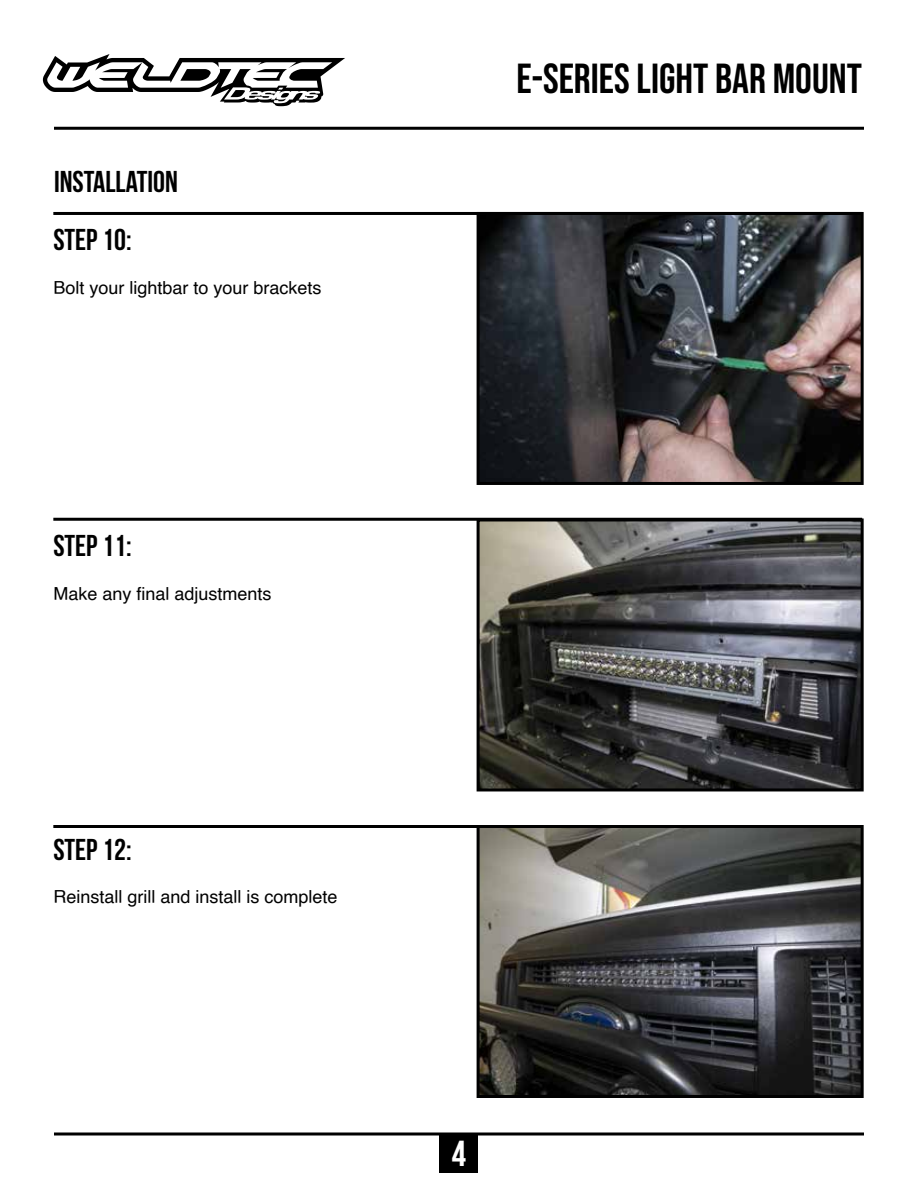
<style>
.page{position:relative;width:918px;height:1188px;background:#fff}
.page>*{position:absolute;margin:0;border:0;box-sizing:border-box;transform-origin:0 0}
.t1{font:42px "Bebas Neue";color:#000}
.t2{font:700 36px "Bebas Neue";color:#fff}
.t3{font:700 30px "Bebas Neue";color:#000}
.t4{font:18px "Helvetica";color:#000}
</style>
<div class="page">
<div style="left:440px;top:1134px;width:38px;height:38px;background:#000"></div>
<svg style="left:43px;top:54px;width:302px;height:52px"></svg>
<hr style="left:54px;top:127px;width:810px;height:3px;background:#000">
<hr style="left:54px;top:1132px;width:810px;height:3px;background:#000">
<img style="left:481px;top:829px;width:379px;height:265px">
<div style="left:477px;top:825px;width:387px;height:273px;border:3px solid #000"></div>
<img style="left:481px;top:522px;width:379px;height:265px">
<div style="left:477px;top:518px;width:387px;height:273px;border:3px solid #000"></div>
<img style="left:481px;top:216px;width:379px;height:265px">
<div style="left:477px;top:212px;width:387px;height:273px;border:3px solid #000"></div>
<hr style="left:53px;top:825px;width:809px;height:3px;background:#000">
<hr style="left:53px;top:212px;width:809px;height:3px;background:#000">
<hr style="left:53px;top:518px;width:809px;height:3px;background:#000">
<h3 class="t3" style="left:54px;top:164px;width:125px">INSTALLATION</h3>
<h3 class="t3" style="left:53px;top:223px;width:80px">STEP 10:</h3>
<p class="t4" style="left:53px;top:280px;width:270px">Bolt your lightbar to your brackets</p>
<h3 class="t3" style="left:53px;top:529px;width:80px">STEP 11:</h3>
<p class="t4" style="left:53px;top:586px;width:220px">Make any final adjustments</p>
<h3 class="t3" style="left:53px;top:832px;width:80px">STEP 12:</h3>
<p class="t4" style="left:53px;top:890px;width:286px">Reinstall grill and install is complete</p>
<h1 class="t1" style="left:517px;top:54px;width:347px">E-SERIES LIGHT BAR MOUNT</h1>
<h2 class="t2" style="left:452px;top:1132px;width:16px">4</h2>
</div>
